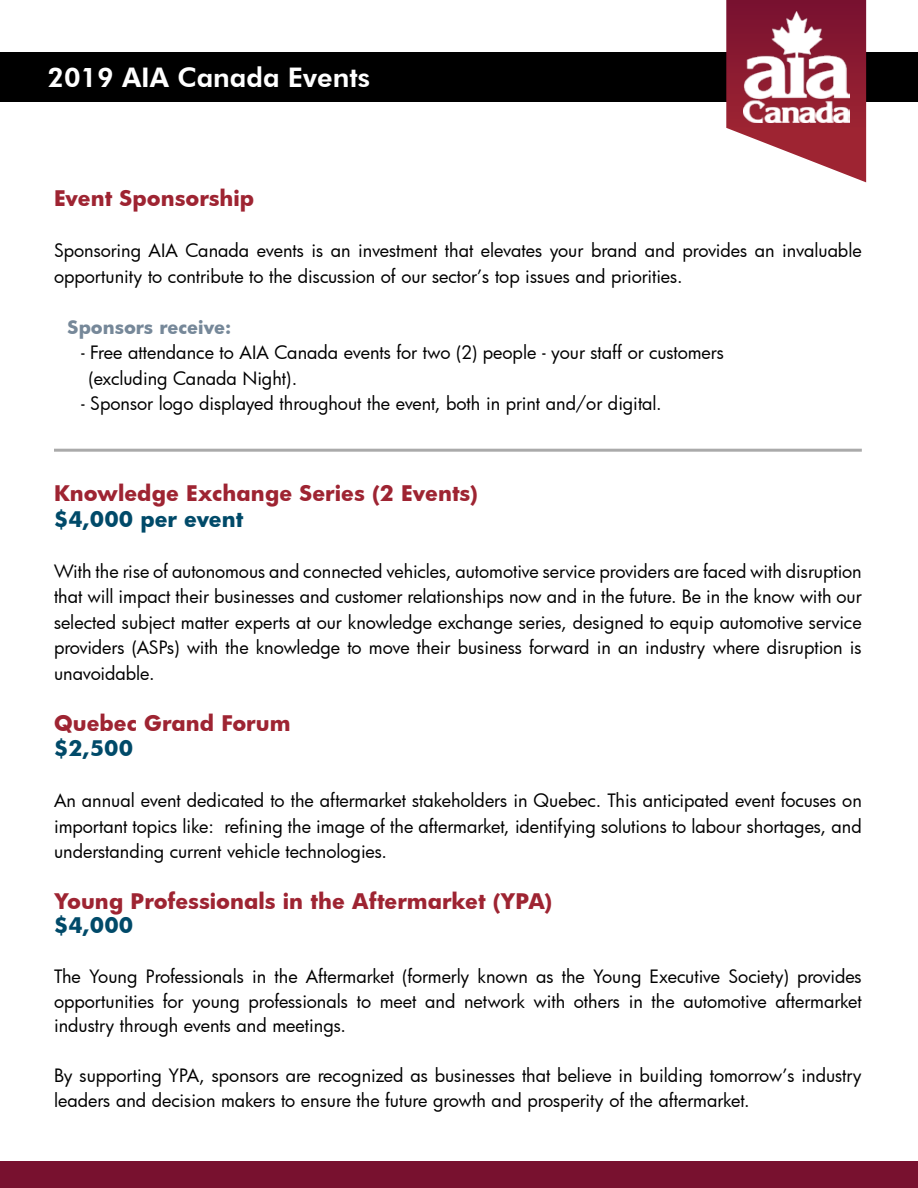
<style>
.page{position:relative;width:918px;height:1188px;background:#fff}
.page>*{position:absolute;margin:0;border:0;box-sizing:border-box;transform-origin:0 0}
.t1{font:800 27px "Futura BT";color:#fff}
.t2{font:700 21px "Futura";color:#9e2432}
.t3{font:700 21px "Futura";color:#004a69}
.t4{font:18px/25.5px "Futura";color:#000;text-align:justify}
.t5{font:700 18px "Futura";color:#768899}
</style>
<div class="page">
<div style="left:0;top:52px;width:918px;height:50px;background:#000"></div>
<div style="left:0;top:1161px;width:918px;height:27px;background:#78112f"></div>
<hr style="left:54px;top:449px;width:808px;height:3px;background:#aaa">
<svg style="left:726px;top:0;width:140px;height:182px"></svg>
<img style="left:743px;top:12px;width:107px;height:111px">
<h1 class="t1" style="left:48px;top:61px;width:324px">2019 AIA Canada Events</h1>
<p class="t2" style="left:54px;top:184px;width:202px">Event Sponsorship</p>
<p class="t4" style="left:54px;top:238px;width:809px">Sponsoring AIA Canada events is an investment that elevates your brand and provides an invaluable opportunity to contribute to the discussion of our sector’s top issues and priorities.</p>
<p class="t5" style="left:68px;top:315px;width:165px">Sponsors receive:</p>
<p class="t4" style="left:89px;top:340px;width:637px;text-indent:-8px">- Free attendance to AIA Canada events for two (2) people - your staff or customers (excluding Canada Night).</p>
<p class="t4" style="left:81px;top:391px;width:582px">- Sponsor logo displayed throughout the event, both in print and/or digital.</p>
<p class="t2" style="left:54px;top:479px;width:425px">Knowledge Exchange Series (2 Events)</p>
<p class="t3" style="left:54px;top:504px;width:191px">$4,000 per event</p>
<p class="t4" style="left:54px;top:558px;width:809px">With the rise of autonomous and connected vehicles, automotive service providers are faced with disruption that will impact their businesses and customer relationships now and in the future. Be in the know with our selected subject matter experts at our knowledge exchange series, designed to equip automotive service providers (ASPs) with the knowledge to move their business forward in an industry where disruption is unavoidable.</p>
<p class="t2" style="left:54px;top:708px;width:238px">Quebec Grand Forum</p>
<p class="t3" style="left:54px;top:734px;width:81px">$2,500</p>
<p class="t4" style="left:54px;top:788px;width:809px">An annual event dedicated to the aftermarket stakeholders in Quebec. This anticipated event focuses on important topics like: refining the image of the aftermarket, identifying solutions to labour shortages, and understanding current vehicle technologies.</p>
<p class="t2" style="left:54px;top:886px;width:500px">Young Professionals in the Aftermarket (YPA)</p>
<p class="t3" style="left:54px;top:911px;width:81px">$4,000</p>
<p class="t4" style="left:54px;top:964px;width:809px;line-height:24.8px">The Young Professionals in the Aftermarket (formerly known as the Young Executive Society) provides opportunities for young professionals to meet and network with others in the automotive aftermarket industry through events and meetings.</p>
<p class="t4" style="left:54px;top:1063px;width:809px;line-height:24.8px">By supporting YPA, sponsors are recognized as businesses that believe in building tomorrow’s industry leaders and decision makers to ensure the future growth and prosperity of the aftermarket.</p>
</div>
